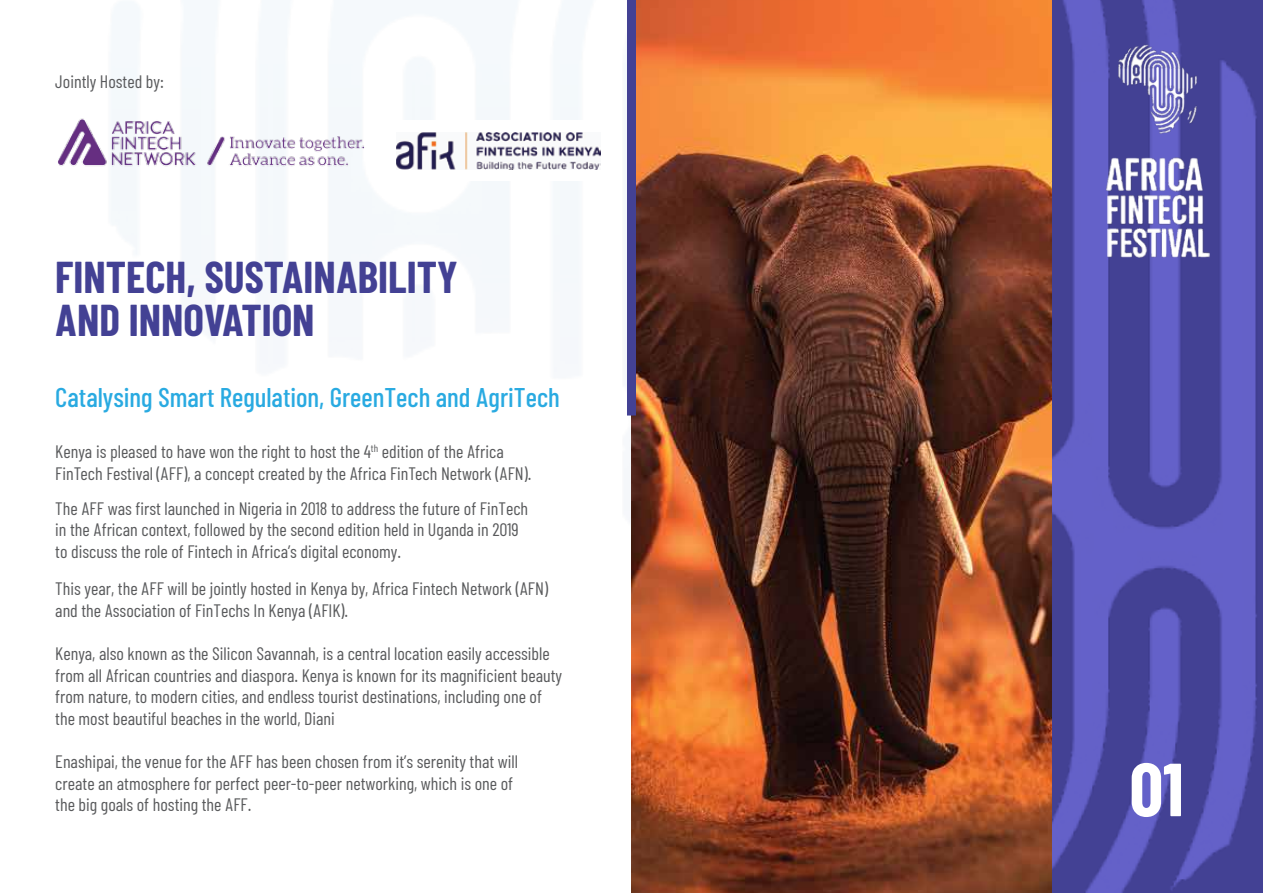
<style>
.page{position:relative;width:1263px;height:893px;background:#fff}
.page>*{position:absolute;margin:0;border:0;box-sizing:border-box;transform-origin:0 0}
.t1{font:700 75px "Barlow Condensed";color:#fff}
.t2{font:700 43.5px/43.2px "Barlow Condensed";color:#434194}
.t3{font:500 27px "Barlow Condensed";color:#29aae1}
.t4{font:18px/21.6px "Barlow Condensed";color:#595a5c}
</style>
<div class="page">
<img style="left:631px;top:0;width:421px;height:893px">
<svg style="left:1052px;top:0;width:211px;height:893px;background:#5755ae"></svg>
<img style="left:397px;top:133px;width:203px;height:36px">
<img style="left:57px;top:106px;width:311px;height:72px">
<div style="left:627px;top:0;width:9px;height:416px;background:#434194"></div>
<p class="t4" style="left:55px;top:71px;width:110px">Jointly Hosted by:</p>
<h2 class="t2" style="left:55px;top:255px;width:404px">FINTECH, SUSTAINABILITY<br>AND INNOVATION</h2>
<h3 class="t3" style="left:55px;top:380px;width:506px">Catalysing Smart Regulation, GreenTech and AgriTech</h3>
<p class="t4" style="left:55px;top:441px;width:478px">Kenya is pleased to have won the right to host the 4<sup>th</sup> edition of the Africa<br>FinTech Festival (AFF), a concept created by the Africa FinTech Network (AFN).</p>
<p class="t4" style="left:55px;top:497px;width:474px">The AFF was first launched in Nigeria in 2018 to address the future of FinTech in the African context, followed by the second edition held in Uganda in 2019 to discuss the role of Fintech in Africa’s digital economy.</p>
<p class="t4" style="left:55px;top:577px;width:494px">This year, the AFF will be jointly hosted in Kenya by, Africa Fintech Network (AFN) and the Association of FinTechs In Kenya (AFIK).</p>
<p class="t4" style="left:55px;top:642px;width:508px">Kenya, also known as the Silicon Savannah, is a central location easily accessible from all African countries and diaspora. Kenya is known for its magnificient beauty from nature, to modern cities, and endless tourist destinations, including one of the most beautiful beaches in the world, Diani</p>
<p class="t4" style="left:55px;top:750px;width:464px">Enashipai, the venue for the AFF has been chosen from it’s serenity that will create an atmosphere for perfect peer-to-peer networking, which is one of the big goals of hosting the AFF.</p>
<h1 class="t1" style="left:1130px;top:743px;width:55px">01</h1>
</div>
